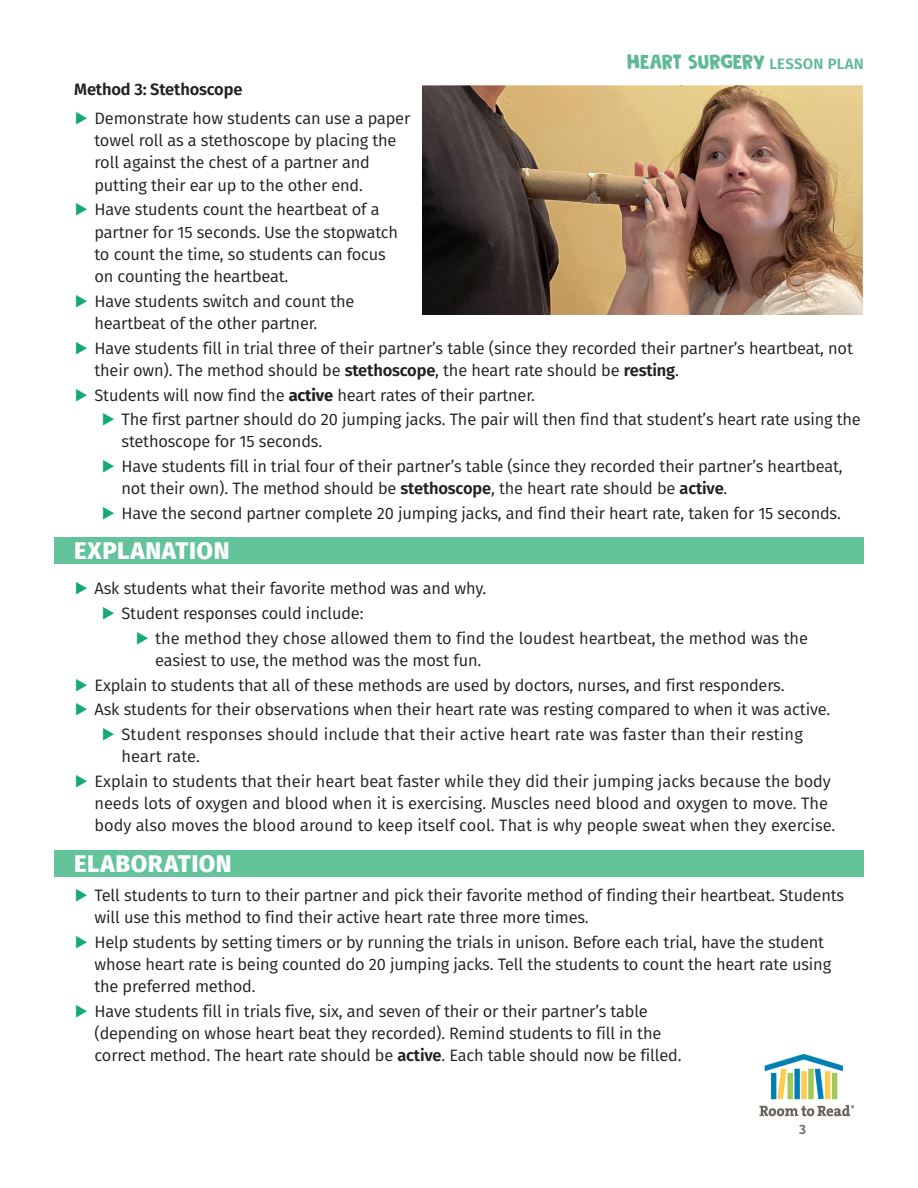
<style>
.page{position:relative;width:918px;height:1188px;background:#fff}
.page>*{position:absolute;margin:0;border:0;box-sizing:border-box;transform-origin:0 0}
.lesson-plan_tx{font:800 24px "Fira Sans";letter-spacing:.02em;color:#fff}
.tx{font:21px "Frozen Memory";letter-spacing:.01em;color:#5fb994}
.t1{font:16.5px/22.2px "Fira Sans";letter-spacing:-.01em;color:#231f20}
.t2{font:16.5px/22.2px "Fira Sans";letter-spacing:.01em;color:#231f20}
.lesson-plan_tx-2{font:600 16.5px "Fira Sans";letter-spacing:-.01em;color:#231f20}
.t3{font:600 13.5px "Fira Sans";color:#6c6d70}
.s1{font-size:21.9px}
.s2{font-family:"Fira Sans";font-weight:600;font-size:15px}
.s3{font-weight:700;color:#15a879}
.s4{font-weight:600}
.s5{font-weight:700}
</style>
<div class="page">
<div style="left:54px;top:850px;width:810px;height:27px;background:#63c39b"></div>
<div style="left:54px;top:537px;width:810px;height:27px;background:#63c39b"></div>
<img style="left:422px;top:86px;width:441px;height:228px">
<img style="left:759px;top:1053px;width:96px;height:64px">
<p class="tx" style="left:627px;top:50px;width:238px">HEART S<span class="s1">U</span>RGERY <span class="s2">LESSON PLAN</span></p>
<p class="lesson-plan_tx-2" style="left:74px;top:76px;width:170px">Method 3: Stethoscope</p>
<p class="t1" style="left:94px;top:107px;width:317px;text-indent:-20px"><span class="s3">▶</span> Demonstrate how students can use a paper towel roll as a stethoscope by placing the roll against the chest of a partner and putting their ear up to the other end.</p>
<p class="t1" style="left:94px;top:198px;width:305px;text-indent:-20px"><span class="s3">▶</span> Have students count the heartbeat of a partner for 15 seconds. Use the stopwatch to count the time, so students can focus on counting the heartbeat.</p>
<p class="t1" style="left:94px;top:289px;width:262px;text-indent:-20px"><span class="s3">▶</span> Have students switch and count the heartbeat of the other partner.</p>
<p class="t1" style="left:94px;top:336px;width:760px;text-indent:-20px"><span class="s3">▶</span> Have students fill in trial three of their partner’s table (since they recorded their partner’s heartbeat, not their own). The method should be <span class="s4">stethoscope</span>, the heart rate should be <span class="s4">resting</span>.</p>
<p class="t1" style="left:74px;top:383px;width:462px"><span class="s3">▶</span> Students will now find the <span class="s5">active</span> heart rates of their partner.</p>
<p class="t1" style="left:122px;top:408px;width:741px;text-indent:-20px"><span class="s3">▶</span> The first partner should do 20 jumping jacks. The pair will then find that student’s heart rate using the stethoscope for 15 seconds.</p>
<p class="t1" style="left:122px;top:455px;width:723px;text-indent:-20px"><span class="s3">▶</span> Have students fill in trial four of their partner’s table (since they recorded their partner’s heartbeat, not their own). The method should be <span class="s4">stethoscope</span>, the heart rate should be <span class="s4">active</span>.</p>
<p class="t1" style="left:101px;top:502px;width:741px"><span class="s3">▶</span> Have the second partner complete 20 jumping jacks, and find their heart rate, taken for 15 seconds.</p>
<p class="lesson-plan_tx" style="left:74px;top:530px;width:157px">EXPLANATION</p>
<p class="t1" style="left:74px;top:577px;width:414px"><span class="s3">▶</span> Ask students what their favorite method was and why.</p>
<p class="t1" style="left:101px;top:602px;width:264px"><span class="s3">▶</span> Student responses could include:</p>
<p class="t1" style="left:155px;top:626px;width:654px;text-indent:-20px"><span class="s3">▶</span> the method they chose allowed them to find the loudest heartbeat, the method was the easiest to use, the method was the most fun.</p>
<p class="t1" style="left:74px;top:673px;width:712px"><span class="s3">▶</span> Explain to students that all of these methods are used by doctors, nurses, and first responders.</p>
<p class="t1" style="left:74px;top:698px;width:758px"><span class="s3">▶</span> Ask students for their observations when their heart rate was resting compared to when it was active.</p>
<p class="t2" style="left:122px;top:723px;width:683px;text-indent:-20px"><span class="s3">▶</span> Student responses should include that their active heart rate was faster than their resting heart rate.</p>
<p class="t1" style="left:94px;top:770px;width:742px;text-indent:-20px"><span class="s3">▶</span> Explain to students that their heart beat faster while they did their jumping jacks because the body needs lots of oxygen and blood when it is exercising. Muscles need blood and oxygen to move. The body also moves the blood around to keep itself cool. That is why people sweat when they exercise.</p>
<p class="lesson-plan_tx" style="left:74px;top:843px;width:159px">ELABORATION</p>
<p class="t1" style="left:94px;top:884px;width:751px;text-indent:-20px"><span class="s3">▶</span> Tell students to turn to their partner and pick their favorite method of finding their heartbeat. Students will use this method to find their active heart rate three more times.</p>
<p class="t1" style="left:94px;top:931px;width:738px;text-indent:-20px"><span class="s3">▶</span> Help students by setting timers or by running the trials in unison. Before each trial, have the student whose heart rate is being counted do 20 jumping jacks. Tell the students to count the heart rate using the preferred method.</p>
<p class="t1" style="left:94px;top:1000px;width:589px;text-indent:-20px"><span class="s3">▶</span> Have students fill in trials five, six, and seven of their or their partner’s table (depending on whose heart beat they recorded). Remind students to fill in the correct method. The heart rate should be <span class="s4">active</span>. Each table should now be filled.</p>
<p class="t3" style="left:799px;top:1118px;width:8px">3</p>
</div>
